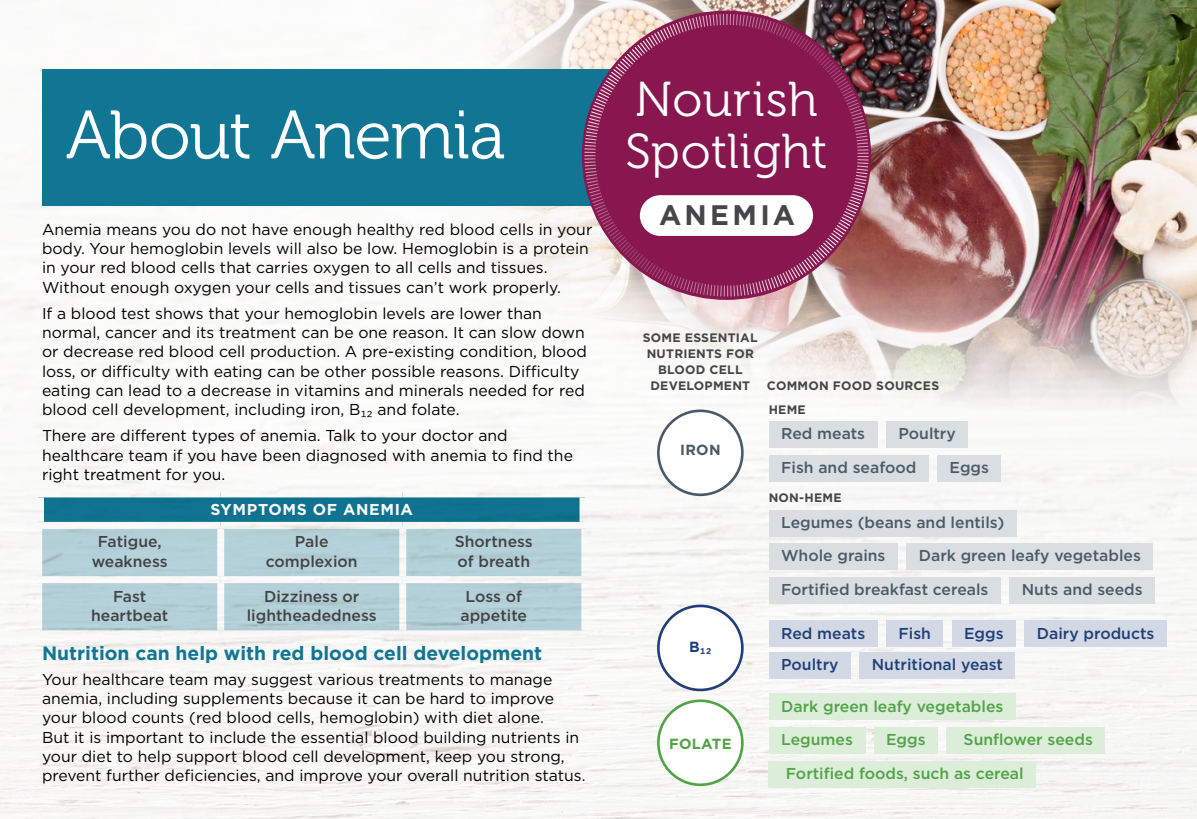
<style>
.page{position:relative;width:1197px;height:819px;background:#fff}
.page>*{position:absolute;margin:0;border:0;box-sizing:border-box;transform-origin:0 0}
.t1{font:68.25px "Museo 300";letter-spacing:-.02em;color:#fff}
.t2{font:48.82px "Museo 300";letter-spacing:.01em;color:#fff}
.t3{font:700 28.18px "Gotham";letter-spacing:.115em;color:#464547}
.L1{font:700 19.25px "Gotham";color:#117694}
.Paragraph_Style_16{font:15.75px/19.2px "Gotham";color:#000}
.shade{font:500 15.75px "Gotham";color:#495b69}
.t4{font:500 15.75px/19.2px "Gotham";color:#464547;text-align:center}
.shade-2{font:500 15.75px "Gotham";color:#51a346}
.shade-3{font:500 15.75px "Gotham";color:#1f3f78}
.t5{font:700 15.75px "Gotham";letter-spacing:.04em;color:#fff}
.Body{font:700 14.7px "Gotham";letter-spacing:.02em;color:#51a346}
.Body-2{font:700 14.7px "Gotham";color:#495b69}
.Body-3{font:700 14.7px "Gotham";color:#1f3f78}
.Intro{font:700 12.25px/15.8px "Gotham";letter-spacing:.02em;color:#464547;text-align:center}
</style>
<div class="page">
<img style="left:0;top:69px;width:1197px;height:750px">
<img style="left:360px;top:0;width:837px;height:453px">
<div style="left:42px;top:70px;width:710px;height:136px;background:#117694"></div>
<div style="left:582px;top:11px;width:289px;height:289px;background:#87174e;border-radius:50%"></div>
<svg style="left:611px;top:14px;width:229px;height:65px"></svg>
<div style="left:640px;top:195px;width:173px;height:41px;background:#fff;border-radius:20px"></div>
<div style="left:39px;top:492px;width:546px;height:33px;background:#117694"></div>
<div style="left:42px;top:529px;width:539px;height:101px;background:#b3d0d8"></div>
<div style="left:33px;top:487px;width:188px;height:10px;background:#f9f9f8"></div>
<div style="left:33px;top:497px;width:11px;height:25px;background:#f9f8f7"></div>
<div style="left:221px;top:487px;width:182px;height:10px;background:#fff"></div>
<div style="left:403px;top:487px;width:187px;height:10px;background:#f9f8f7"></div>
<svg style="left:580px;top:497px;width:10px;height:25px"></svg>
<div style="left:35px;top:522px;width:186px;height:7px;background:#fff"></div>
<div style="left:35px;top:529px;width:7px;height:47px;background:#f9f8f7"></div>
<svg style="left:221px;top:522px;width:182px;height:7px"></svg>
<div style="left:217px;top:529px;width:7px;height:47px;background:#f9f9f8"></div>
<div style="left:403px;top:522px;width:185px;height:7px;background:#f8f8f7"></div>
<div style="left:399px;top:529px;width:7px;height:47px;background:#f7f7f7"></div>
<div style="left:581px;top:529px;width:7px;height:47px;background:#f8f8f7"></div>
<div style="left:35px;top:576px;width:186px;height:7px;background:#f9f9f8"></div>
<div style="left:35px;top:583px;width:7px;height:47px;background:#f8f7f6"></div>
<div style="left:221px;top:576px;width:182px;height:7px;background:#f8f8f7"></div>
<div style="left:217px;top:583px;width:7px;height:47px;background:#f9f8f7"></div>
<div style="left:403px;top:576px;width:185px;height:7px;background:#f6f5f3"></div>
<div style="left:399px;top:583px;width:7px;height:47px;background:#f9f8f7"></div>
<div style="left:581px;top:583px;width:7px;height:47px;background:#f9f9f8"></div>
<div style="left:35px;top:630px;width:186px;height:7px;background:#f8f7f6"></div>
<div style="left:221px;top:630px;width:182px;height:7px;background:#f8f7f6"></div>
<div style="left:403px;top:630px;width:185px;height:7px;background:#f7f6f5"></div>
<div style="left:658px;top:701px;width:84px;height:84px;background:#fff;border-radius:50%"></div>
<div style="left:657px;top:699px;width:87px;height:87px;border:3px solid #51a346;border-radius:50%"></div>
<div style="left:658px;top:411px;width:84px;height:84px;background:#fff;border-radius:50%"></div>
<div style="left:657px;top:410px;width:87px;height:86px;border:3px solid #495b69;border-radius:50%"></div>
<div style="left:658px;top:606px;width:84px;height:84px;background:#fff;border-radius:50%"></div>
<div style="left:657px;top:605px;width:87px;height:86px;border:3px solid #1f3f78;border-radius:50%"></div>
<div style="left:769px;top:421px;width:108px;height:27px;background:#dbdee1"></div>
<div style="left:886px;top:421px;width:82px;height:27px;background:#dbdee1"></div>
<div style="left:937px;top:455px;width:64px;height:26px;background:#dbdee1"></div>
<div style="left:1010px;top:577px;width:145px;height:26px;background:#dbdee1"></div>
<div style="left:769px;top:544px;width:129px;height:26px;background:#dbdee1"></div>
<div style="left:769px;top:510px;width:248px;height:26px;background:#dbdee1"></div>
<div style="left:769px;top:455px;width:160px;height:26px;background:#dbdee1"></div>
<div style="left:907px;top:544px;width:246px;height:26px;background:#dbdee1"></div>
<div style="left:769px;top:577px;width:232px;height:26px;background:#dbdee1"></div>
<div style="left:769px;top:621px;width:108px;height:26px;background:#d2d8e4"></div>
<div style="left:769px;top:652px;width:82px;height:26px;background:#d2d8e4"></div>
<div style="left:860px;top:652px;width:155px;height:26px;background:#d2d8e4"></div>
<div style="left:886px;top:621px;width:57px;height:26px;background:#d2d8e4"></div>
<div style="left:952px;top:621px;width:64px;height:26px;background:#d2d8e4"></div>
<div style="left:1025px;top:621px;width:142px;height:26px;background:#d2d8e4"></div>
<div style="left:769px;top:694px;width:247px;height:26px;background:#dcedda"></div>
<div style="left:769px;top:727px;width:96px;height:27px;background:#dcedda"></div>
<div style="left:947px;top:727px;width:158px;height:27px;background:#dcedda"></div>
<div style="left:874px;top:727px;width:64px;height:27px;background:#dcedda"></div>
<div style="left:769px;top:761px;width:267px;height:26px;background:#dcedda"></div>
<p class="t1" style="left:66px;top:98px;width:441px">About Anemia</p>
<p class="Paragraph_Style_16" style="left:42px;top:219px;width:552px">Anemia means you do not have enough healthy red blood cells in your body. Your hemoglobin levels will also be low. Hemoglobin is a protein in your red blood cells that carries oxygen to all cells and tissues.<br>Without enough oxygen your cells and tissues can’t work properly.</p>
<p class="Paragraph_Style_16" style="left:42px;top:303px;width:547px">If a blood test shows that your hemoglobin levels are lower than normal, cancer and its treatment can be one reason. It can slow down or decrease red blood cell production. A pre-existing condition, blood loss, or difficulty with eating can be other possible reasons. Difficulty eating can lead to a decrease in vitamins and minerals needed for red blood cell development, including iron, B₁2 and folate.</p>
<p class="Paragraph_Style_16" style="left:42px;top:426px;width:533px">There are different types of anemia. Talk to your doctor and healthcare team if you have been diagnosed with anemia to find the right treatment for you.</p>
<p class="t5" style="left:210px;top:499px;width:204px">SYMPTOMS OF ANEMIA</p>
<p class="t4" style="left:92px;top:532px;width:77px">Fatigue, weakness</p>
<p class="t4" style="left:266px;top:532px;width:93px">Pale complexion</p>
<p class="t4" style="left:455px;top:532px;width:80px;text-align:left">Shortness of breath</p>
<p class="t4" style="left:91px;top:586px;width:79px">Fast heartbeat</p>
<p class="t4" style="left:247px;top:586px;width:131px">Dizziness or lightheadedness</p>
<p class="t4" style="left:461px;top:586px;width:68px">Loss of appetite</p>
<p class="L1" style="left:42px;top:641px;width:502px">Nutrition can help with red blood cell development</p>
<p class="Paragraph_Style_16" style="left:42px;top:669px;width:545px">Your healthcare team may suggest various treatments to manage anemia, including supplements because it can be hard to improve your blood counts (red blood cells, hemoglobin) with diet alone.<br>But it is important to include the essential blood building nutrients in your diet to help support blood cell development, keep you strong, prevent further deficiencies, and improve your overall nutrition status.</p>
<p class="t2" style="left:635px;top:73px;width:184px">Nourish</p>
<p class="t2" style="left:625px;top:125px;width:204px">Spotlight</p>
<p class="t3" style="left:659px;top:197px;width:137px">ANEMIA</p>
<p class="Intro" style="left:643px;top:330px;width:116px">SOME ESSENTIAL<br>NUTRIENTS FOR<br>BLOOD CELL<br>DEVELOPMENT</p>
<p class="Body-2" style="left:680px;top:440px;width:42px">IRON</p>
<p class="Body-3" style="left:689px;top:637px;width:24px">B12</p>
<p class="Intro" style="left:767px;top:377px;width:174px">COMMON FOOD SOURCES</p>
<p class="Intro" style="left:769px;top:402px;width:39px">HEME</p>
<p class="shade" style="left:781px;top:423px;width:86px">Red meats</p>
<p class="shade" style="left:898px;top:423px;width:59px">Poultry</p>
<p class="shade" style="left:950px;top:457px;width:41px">Eggs</p>
<p class="shade" style="left:781px;top:457px;width:137px">Fish and seafood</p>
<p class="Intro" style="left:769px;top:490px;width:74px">NON-HEME</p>
<p class="shade" style="left:781px;top:512px;width:225px">Legumes (beans and lentils)</p>
<p class="shade" style="left:919px;top:546px;width:224px">Dark green leafy vegetables</p>
<p class="shade" style="left:781px;top:579px;width:209px">Fortified breakfast cereals</p>
<p class="shade-3" style="left:781px;top:623px;width:86px">Red meats</p>
<p class="shade-3" style="left:781px;top:654px;width:59px">Poultry</p>
<p class="shade-3" style="left:872px;top:654px;width:133px">Nutritional yeast</p>
<p class="shade" style="left:781px;top:546px;width:106px">Whole grains</p>
<p class="shade" style="left:1022px;top:579px;width:122px">Nuts and seeds</p>
<p class="shade-3" style="left:899px;top:623px;width:34px">Fish</p>
<p class="shade-3" style="left:964px;top:623px;width:41px">Eggs</p>
<p class="shade-3" style="left:1037px;top:623px;width:119px">Dairy products</p>
<p class="Body" style="left:669px;top:734px;width:64px">FOLATE</p>
<p class="shade-2" style="left:781px;top:696px;width:224px">Dark green leafy vegetables</p>
<p class="shade-2" style="left:781px;top:729px;width:73px">Legumes</p>
<p class="shade-2" style="left:886px;top:729px;width:41px">Eggs</p>
<p class="shade-2" style="left:964px;top:729px;width:131px">Sunflower seeds</p>
<p class="shade-2" style="left:786px;top:763px;width:239px">Fortified foods, such as cereal</p>
</div>
